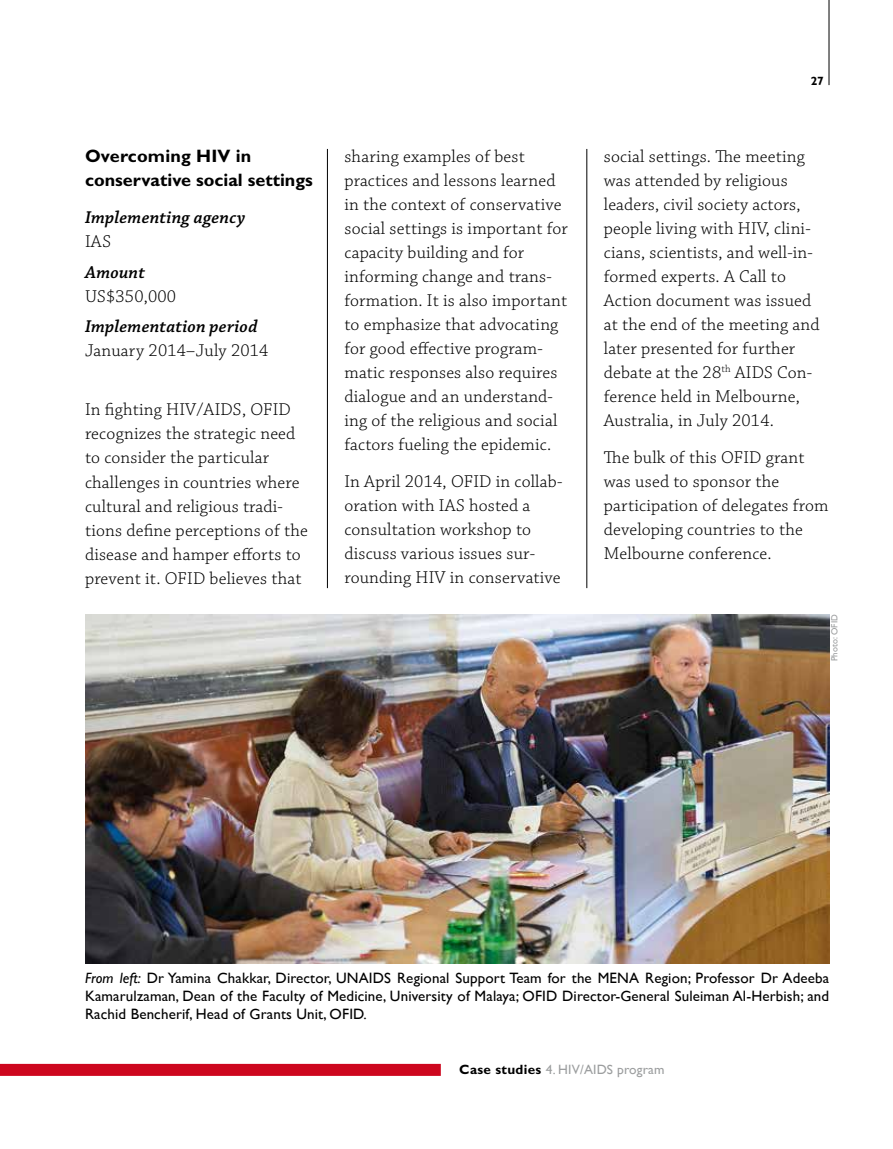
<style>
.page{position:relative;width:893px;height:1149px;background:#fff}
.page>*{position:absolute;margin:0;border:0;box-sizing:border-box;transform-origin:0 0}
.t1{font:300 18px/24px "Chaparral Pro";letter-spacing:.01em;color:#000}
.t2{font:italic 600 18px "Chaparral Pro";letter-spacing:.01em;color:#000}
.t3{font:700 18px/24px "Gill Sans";color:#000}
.t4{font:15px/18px "Gill Sans";letter-spacing:.01em;color:#000;text-align:justify}
.t5{font:13.5px "Gill Sans";letter-spacing:.01em;color:#9c9e9f}
.t6{font:700 12px "Gill Sans";color:#000}
.t7{font:9px "Gill Sans";letter-spacing:.01em;color:#9c9e9f}
.s1{font-style:italic}
.s2{font-weight:700;color:#000}
</style>
<div class="page">
<hr style="left:829px;top:0;width:1px;height:85px;background:#000">
<img style="left:85px;top:614px;width:744px;height:348px">
<hr style="left:327px;top:149px;width:1px;height:439px;background:#000">
<hr style="left:587px;top:149px;width:1px;height:439px;background:#000">
<div style="left:0;top:1063px;width:441px;height:12px;background:#cd071e"></div>
<p class="t3" style="left:85px;top:144px;width:229px">Overcoming HIV in conservative social settings</p>
<p class="t2" style="left:85px;top:207px;width:162px">Implementing agency</p>
<p class="t1" style="left:85px;top:230px;width:27px">IAS</p>
<p class="t2" style="left:85px;top:262px;width:62px">Amount</p>
<p class="t1" style="left:85px;top:285px;width:93px">US$350,000</p>
<p class="t2" style="left:85px;top:316px;width:174px">Implementation period</p>
<p class="t1" style="left:85px;top:339px;width:185px">January 2014–July 2014</p>
<p class="t1" style="left:85px;top:398px;width:224px">In fighting HIV/AIDS, OFID recognizes the strategic need to consider the particular challenges in countries where cultural and religious tradi&shy;tions define perceptions of the disease and hamper efforts to prevent it. OFID believes that</p>
<p class="t1" style="left:344px;top:145px;width:225px">sharing examples of best practices and lessons learned in the context of conservative social settings is important for capacity building and for informing change and trans&shy;formation. It is also important to emphasize that advocating for good effective program&shy;matic responses also requires dialogue and an understand&shy;ing of the religious and social factors fueling the epidemic.</p>
<p class="t1" style="left:344px;top:470px;width:219px">In April 2014, OFID in collab&shy;oration with IAS hosted a consultation workshop to discuss various issues sur&shy;rounding HIV in conservative</p>
<p class="t6" style="left:811px;top:74px;width:15px">27</p>
<p class="t1" style="left:604px;top:145px;width:217px">social settings. The meeting was attended by religious leaders, civil society actors, people living with HIV, clini&shy;cians, scientists, and well-in&shy;formed experts. A Call to<br>Action document was issued at the end of the meeting and later presented for further debate at the 28<sup>th</sup> AIDS Con&shy;ference held in Melbourne,<br>Australia, in July 2014.</p>
<p class="t1" style="left:604px;top:446px;width:226px">The bulk of this OFID grant was used to sponsor the participation of delegates from developing countries to the<br>Melbourne conference.</p>
<p class="t7" style="left:829px;top:661px;width:49px;rotate:-90deg">Photo: OFID</p>
<p class="t4" style="left:85px;top:968px;width:746px"><span class="s1">From left:</span> Dr Yamina Chakkar, Director, UNAIDS Regional Support Team for the MENA Region; Professor Dr Adeeba Kamarulzaman, Dean of the Faculty of Medicine, University of Malaya; OFID Director-General Suleiman Al-Herbish; and Rachid Bencherif, Head of Grants Unit, OFID.</p>
<p class="t5" style="left:459px;top:1061px;width:207px"><span class="s2">Case studies</span> 4. HIV/AIDS program</p>
</div>
